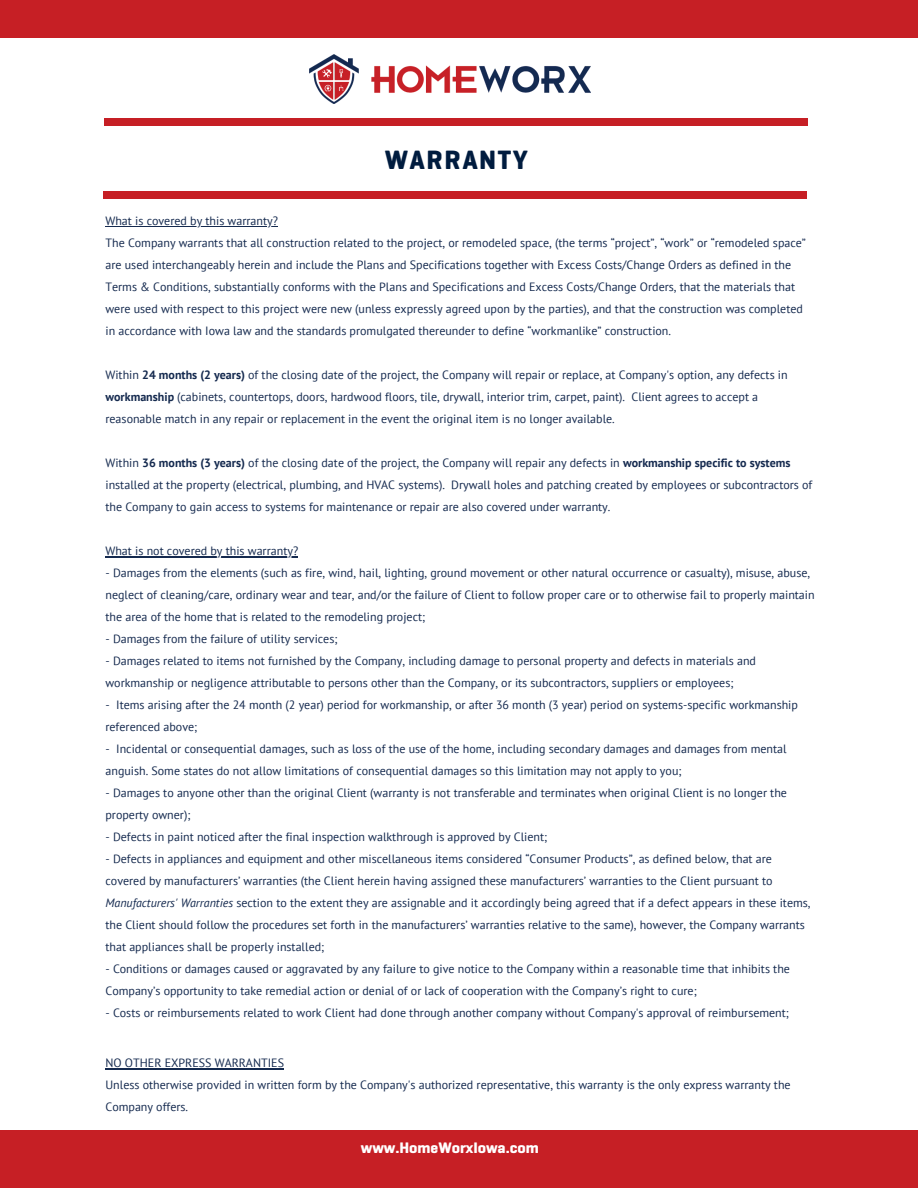
<style>
.page{position:relative;width:918px;height:1188px;background:#fff}
.page>*{position:absolute;margin:0;border:0;box-sizing:border-box;transform-origin:0 0}
.t1{font:700 27px "Geogrotesque";letter-spacing:.06em;color:#001c3f}
.t2{font:700 15.45px "Geogrotesque";color:#fff}
.t3{font:12px/22px "PT Sans";color:#152a4f}
.s1{font-weight:700}
.s2{font-style:italic}
</style>
<div class="page">
<div style="left:0;top:0;width:918px;height:37px;background:#c61f25"></div>
<div style="left:105px;top:119px;width:703px;height:6px;background:#c61f25"></div>
<div style="left:103px;top:192px;width:703px;height:7px;background:#c61f25"></div>
<div style="left:0;top:1131px;width:918px;height:57px;background:#c61f25"></div>
<img style="left:309px;top:54px;width:282px;height:50px">
<hr style="left:105px;top:226px;width:173px;height:1px;background:#152a4f">
<hr style="left:105px;top:556px;width:193px;height:1px;background:#152a4f">
<hr style="left:105px;top:1068px;width:179px;height:1px;background:#152a4f">
<h1 class="t1" style="left:385px;top:143px;width:145px">WARRANTY</h1>
<p class="t3" style="left:105px;top:210px;width:702px">What is covered by this warranty?<br>The Company warrants that all construction related to the project, or remodeled space, (the terms “project”, “work” or “remodeled space” are used interchangeably herein and include the Plans and Specifications together with Excess Costs/Change Orders as defined in the Terms &amp; Conditions, substantially conforms with the Plans and Specifications and Excess Costs/Change Orders, that the materials that were used with respect to this project were new (unless expressly agreed upon by the parties), and that the construction was completed in accordance with Iowa law and the standards promulgated thereunder to define “workmanlike” construction.</p>
<p class="t3" style="left:105px;top:364px;width:684px">Within <span class="s1">24 months (2 years)</span> of the closing date of the project, the Company will repair or replace, at Company's option, any defects in <span class="s1">workmanship</span> (cabinets, countertops, doors, hardwood floors, tile, drywall, interior trim, carpet, paint). Client agrees to accept a reasonable match in any repair or replacement in the event the original item is no longer available.</p>
<p class="t3" style="left:105px;top:452px;width:708px">Within <span class="s1">36 months (3 years)</span> of the closing date of the project, the Company will repair any defects in <span class="s1">workmanship specific to systems </span>installed at the property (electrical, plumbing, and HVAC systems). Drywall holes and patching created by employees or subcontractors of the Company to gain access to systems for maintenance or repair are also covered under warranty.</p>
<p class="t3" style="left:105px;top:540px;width:194px">What is not covered by this warranty?</p>
<p class="t3" style="left:105px;top:562px;width:711px">- Damages from the elements (such as fire, wind, hail, lighting, ground movement or other natural occurrence or casualty), misuse, abuse, neglect of cleaning/care, ordinary wear and tear, and/or the failure of Client to follow proper care or to otherwise fail to properly maintain the area of the home that is related to the remodeling project;</p>
<p class="t3" style="left:105px;top:628px;width:234px">- Damages from the failure of utility services;</p>
<p class="t3" style="left:105px;top:650px;width:652px">- Damages related to items not furnished by the Company, including damage to personal property and defects in materials and workmanship or negligence attributable to persons other than the Company, or its subcontractors, suppliers or employees;</p>
<p class="t3" style="left:105px;top:694px;width:694px">- Items arising after the 24 month (2 year) period for workmanship, or after 36 month (3 year) period on systems-specific workmanship referenced above;</p>
<p class="t3" style="left:105px;top:738px;width:683px">- Incidental or consequential damages, such as loss of the use of the home, including secondary damages and damages from mental anguish. Some states do not allow limitations of consequential damages so this limitation may not apply to you;</p>
<p class="t3" style="left:105px;top:782px;width:683px">- Damages to anyone other than the original Client (warranty is not transferable and terminates when original Client is no longer the property owner);</p>
<p class="t3" style="left:105px;top:826px;width:443px">- Defects in paint noticed after the final inspection walkthrough is approved by Client;</p>
<p class="t3" style="left:105px;top:848px;width:707px">- Defects in appliances and equipment and other miscellaneous items considered “Consumer Products”, as defined below, that are covered by manufacturers’ warranties (the Client herein having assigned these manufacturers’ warranties to the Client pursuant to <span class="s2">Manufacturers' Warranties</span> section to the extent they are assignable and it accordingly being agreed that if a defect appears in these items, the Client should follow the procedures set forth in the manufacturers’ warranties relative to the same), however, the Company warrants that appliances shall be properly installed;</p>
<p class="t3" style="left:105px;top:958px;width:686px">- Conditions or damages caused or aggravated by any failure to give notice to the Company within a reasonable time that inhibits the<br>Company’s opportunity to take remedial action or denial of or lack of cooperation with the Company’s right to cure;</p>
<p class="t3" style="left:105px;top:1002px;width:685px">- Costs or reimbursements related to work Client had done through another company without Company's approval of reimbursement;</p>
<p class="t3" style="left:105px;top:1052px;width:687px">NO OTHER EXPRESS WARRANTIES<br>Unless otherwise provided in written form by the Company's authorized representative, this warranty is the only express warranty the<br>Company offers.</p>
<p class="t2" style="left:361px;top:1139px;width:179px">www.HomeWorxIowa.com</p>
</div>
